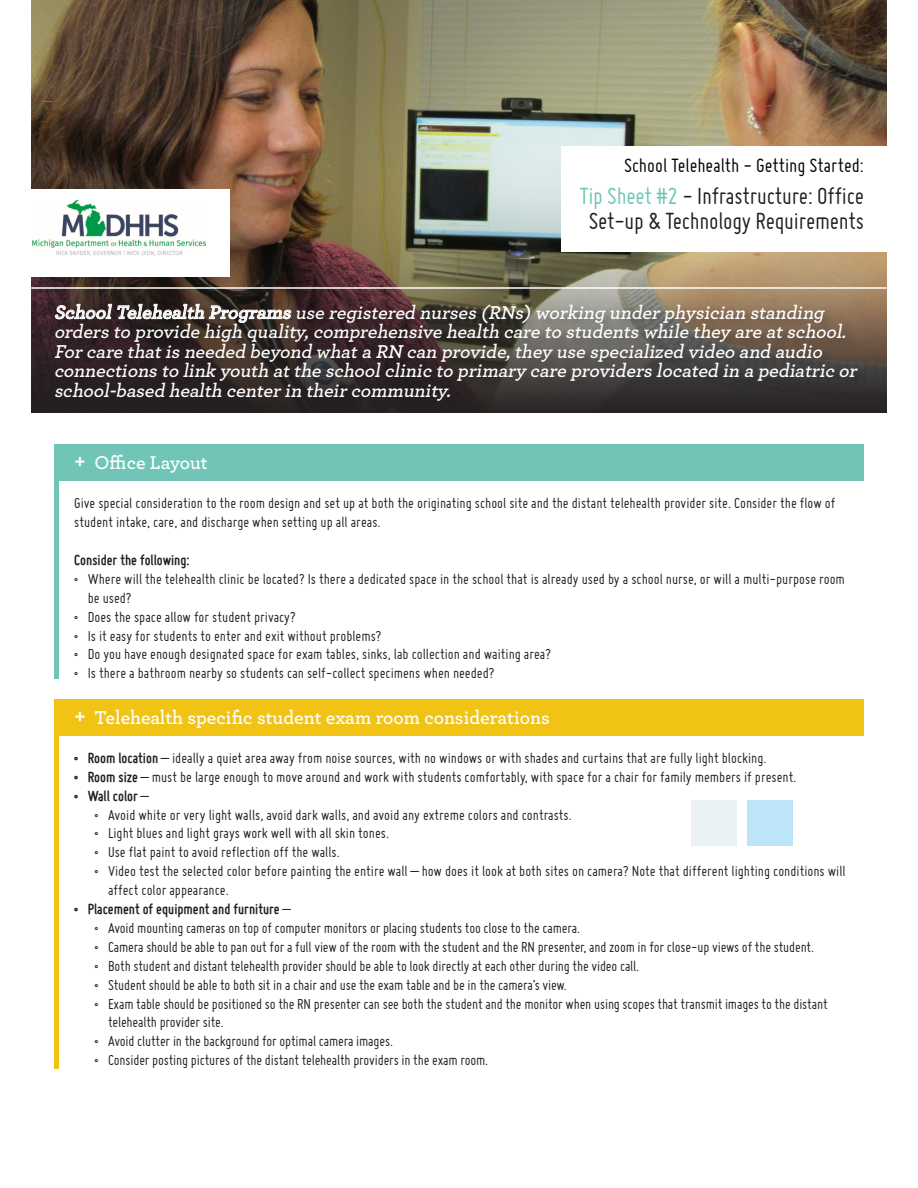
<style>
.page{position:relative;width:918px;height:1188px;background:#fff}
.page>*{position:absolute;margin:0;border:0;box-sizing:border-box;transform-origin:0 0}
.t1{font:25.5px/25.5px "Miso";letter-spacing:-.01em;color:#231f20;text-align:center}
.heading_1{font:21px "Miso";color:#000}
.Paragraph_Style_2{font:italic 600 19.5px/19.5px "Archer";color:#fff}
.t2{font:600 19.5px "Archer";color:#fff}
.t3{font:15.75px/18.9px "Miso";color:#231f20}
.t4{font:700 15.75px "Miso";color:#231f20}
.s1{color:#70c5b6}
.s2{font-size:27px}
.s3{font-weight:700}
.s4{font-weight:400}
</style>
<div class="page">
<div style="left:54px;top:699px;width:810px;height:37px;background:#f1c315"></div>
<hr style="left:54px;top:717px;width:4px;height:351px;background:#f1c315">
<div style="left:54px;top:445px;width:810px;height:36px;background:#70c5b6"></div>
<hr style="left:54px;top:463px;width:4px;height:216px;background:#70c5b6">
<img style="left:31px;top:0;width:856px;height:132px">
<img style="left:31px;top:132px;width:856px;height:155px">
<svg style="left:31px;top:289px;width:856px;height:123px;background:#604f43"></svg>
<div style="left:562px;top:147px;width:356px;height:105px;background:#fff"></div>
<div style="left:691px;top:800px;width:46px;height:46px;background:#eaf1f5"></div>
<div style="left:747px;top:800px;width:46px;height:46px;background:#bce6f7"></div>
<div style="left:53px;top:301px;width:817px;height:111px;background:#231f20;opacity:.41"></div>
<svg style="left:54px;top:303px;width:238px;height:26px;background:#5e5350"></svg>
<div style="left:15px;top:189px;width:215px;height:87px;background:#fff"></div>
<img style="left:32px;top:201px;width:173px;height:55px">
<p class="heading_1" style="left:624px;top:154px;width:241px">School Telehealth - Getting Started:</p>
<p class="t1" style="left:580px;top:183px;width:286px"><span class="s1">Tip Sheet #2</span> - Infrastructure: Office<br>Set-up &amp; Technology Requirements</p>
<p class="Paragraph_Style_2" style="left:54px;top:301px;width:809px">SchoolTelehealth Programsuse registered nurses(RNs) working underphysician standing ordersto provide high quality,comprehensive health care to studentswhile they are atschool.<br>Forcare thatisneeded beyond whata RN can provide,they use specialized video and audio connectionsto link youth atthe schoolclinic to primary care providerslocated in a pediatric or school-based health centerin theircommunity.</p>
<p class="t2" style="left:74px;top:448px;width:135px"><span class="s2">+</span> Office Layout</p>
<p class="t3" style="left:74px;top:494px;width:763px">Give special consideration to the room design and set up at both the originating school site and the distant telehealth provider site. Consider the flow of student intake, care, and discharge when setting up all areas.</p>
<p class="t4" style="left:74px;top:551px;width:117px">Consider the following:</p>
<p class="t3" style="left:88px;top:569px;width:759px;text-indent:-14px">• Where will the telehealth clinic be located? Is there a dedicated space in the school that is already used by a school nurse, or will a multi-purpose room be used?</p>
<p class="t3" style="left:74px;top:607px;width:223px">• Does the space allow for student privacy?</p>
<p class="t3" style="left:74px;top:626px;width:309px">• Is it easy for students to enter and exit without problems?</p>
<p class="t3" style="left:74px;top:645px;width:478px">• Do you have enough designated space for exam tables, sinks, lab collection and waiting area?</p>
<p class="t3" style="left:74px;top:664px;width:422px">• Is there a bathroom nearby so students can self-collect specimens when needed?</p>
<p class="t2" style="left:74px;top:703px;width:477px"><span class="s2">+</span> Telehealth specific student exam room considerations</p>
<p class="t3" style="left:74px;top:748px;width:694px"><span class="s3">• Room location</span> – ideally a quiet area away from noise sources, with no windows or with shades and curtains that are fully light blocking.</p>
<p class="t3" style="left:74px;top:767px;width:724px"><span class="s3">• Room size</span> – must be large enough to move around and work with students comfortably, with space for a chair for family members if present.</p>
<p class="t4" style="left:74px;top:787px;width:76px">• Wall color <span class="s4">–</span></p>
<p class="t3" style="left:94px;top:805px;width:479px">• Avoid white or very light walls, avoid dark walls, and avoid any extreme colors and contrasts.</p>
<p class="t3" style="left:94px;top:824px;width:296px">• Light blues and light grays work well with all skin tones.</p>
<p class="t3" style="left:94px;top:843px;width:247px">• Use flat paint to avoid reflection off the walls.</p>
<p class="t3" style="left:108px;top:862px;width:739px;text-indent:-14px">• Video test the selected color before painting the entire wall – how does it look at both sites on camera? Note that different lighting conditions will affect color appearance.</p>
<p class="t4" style="left:74px;top:900px;width:218px">• Placement of equipment and furniture <span class="s4">–</span></p>
<p class="t3" style="left:94px;top:918px;width:487px">• Avoid mounting cameras on top of computer monitors or placing students too close to the camera.</p>
<p class="t3" style="left:94px;top:937px;width:721px">• Camera should be able to pan out for a full view of the room with the student and the RN presenter, and zoom in for close-up views of the student.</p>
<p class="t3" style="left:94px;top:956px;width:546px">• Both student and distant telehealth provider should be able to look directly at each other during the video call.</p>
<p class="t3" style="left:94px;top:975px;width:474px">• Student should be able to both sit in a chair and use the exam table and be in the camera’s view.</p>
<p class="t3" style="left:108px;top:994px;width:721px;text-indent:-14px">• Exam table should be positioned so the RN presenter can see both the student and the monitor when using scopes that transmit images to the distant telehealth provider site.</p>
<p class="t3" style="left:94px;top:1032px;width:300px">• Avoid clutter in the background for optimal camera images.</p>
<p class="t3" style="left:94px;top:1051px;width:395px">• Consider posting pictures of the distant telehealth providers in the exam room.</p>
</div>
